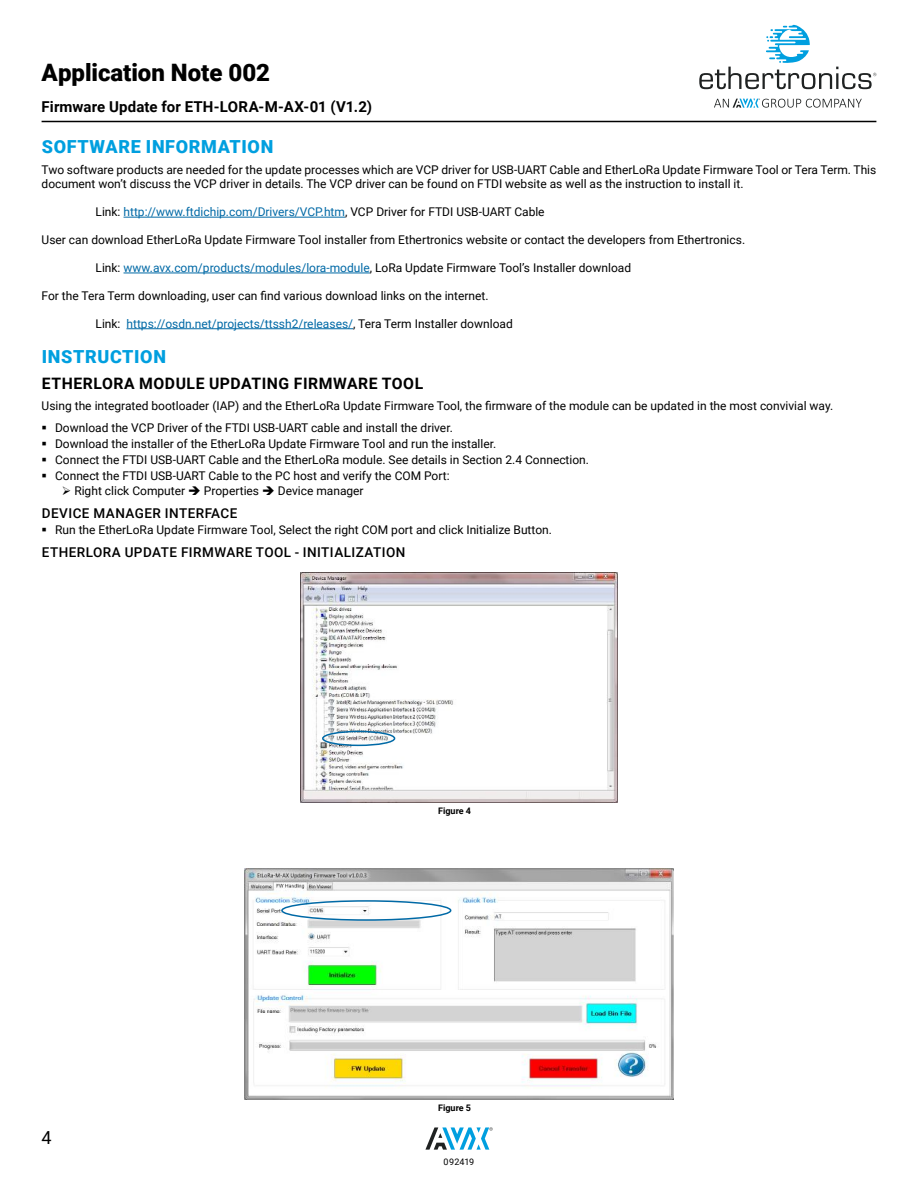
<style>
.page{position:relative;width:918px;height:1188px;background:#fff}
.page>*{position:absolute;margin:0;border:0;box-sizing:border-box;transform-origin:0 0}
.t1{font:900 24px "Roboto";color:#000}
.t2{font:900 18px "Roboto";letter-spacing:.035em;color:#009fdf}
.t3{font:18px "Roboto";color:#000}
.t4{font:700 15.75px "Roboto";letter-spacing:.035em;color:#000}
.t5{font:700 15px "Roboto";letter-spacing:.01em;color:#000}
.t6{font:500 13.5px "Roboto";letter-spacing:.035em;color:#000}
.t7{font:12px/15.8px "Roboto";color:#000}
.t8{font:12px "Roboto";color:#0069a6}
.t9{font:700 9px "Roboto";color:#000}
.t10{font:9px "Roboto";letter-spacing:.02em;color:#000}
.s1{color:#000}
.s2{color:#0069a6}
</style>
<div class="page">
<hr style="left:42px;top:121px;width:834px;height:1px;background:#000">
<svg style="left:699px;top:25px;width:177px;height:64px"></svg>
<svg style="left:714px;top:99px;width:148px;height:9px"></svg>
<svg style="left:425px;top:1127px;width:68px;height:23px"></svg>
<hr style="left:124px;top:217px;width:221px;height:1px;background:#0069a6">
<hr style="left:124px;top:273px;width:246px;height:1px;background:#0069a6">
<hr style="left:126px;top:328px;width:227px;height:1px;background:#0069a6">
<img style="left:245px;top:869px;width:428px;height:231px">
<img style="left:301px;top:572px;width:316px;height:231px">
<div style="left:322px;top:731px;width:73px;height:15px;border:2px solid #0069a6;border-radius:50%"></div>
<div style="left:281px;top:900px;width:170px;height:21px;border:2px solid #0069a6;border-radius:50%"></div>
<h1 class="t1" style="left:42px;top:56px;width:230px">Application Note 002</h1>
<p class="t5" style="left:42px;top:96px;width:332px">Firmware Update for ETH-LORA-M-AX-01 (V1.2)</p>
<h2 class="t2" style="left:42px;top:134px;width:233px">SOFTWARE INFORMATION</h2>
<p class="t7" style="left:42px;top:162px;width:836px;line-height:14.4px">Two software products are needed for the update processes which are VCP driver for USB-UART Cable and EtherLoRa Update Firmware Tool or Tera Term. This document won’t discuss the VCP driver in details. The VCP driver can be found on FTDI website as well as the instruction to install it.</p>
<p class="t8" style="left:96px;top:204px;width:451px"><span class="s1">Link:</span> http://www.ftdichip.com/Drivers/VCP.htm<span class="s1">, VCP Driver for FTDI USB-UART Cable</span></p>
<p class="t7" style="left:42px;top:232px;width:705px">User can download EtherLoRa Update Firmware Tool installer from Ethertronics website or contact the developers from Ethertronics.</p>
<p class="t7" style="left:96px;top:259px;width:537px">Link: <span class="s2">www.avx.com/products/modules/lora-module</span>, LoRa Update Firmware Tool’s Installer download</p>
<p class="t7" style="left:42px;top:287px;width:449px">For the Tera Term downloading, user can find various download links on the internet.</p>
<p class="t8" style="left:96px;top:315px;width:419px"><span class="s1">Link:</span> https://osdn.net/projects/ttssh2/releases/<span class="s1">, Tera Term Installer download</span></p>
<h2 class="t2" style="left:42px;top:344px;width:126px">INSTRUCTION</h2>
<h3 class="t4" style="left:42px;top:372px;width:383px">ETHERLORA MODULE UPDATING FIRMWARE TOOL</h3>
<p class="t7" style="left:55px;top:394px;width:780px;line-height:22.5px;text-indent:-14px">Using the integrated bootloader (IAP) and the EtherLoRa Update Firmware Tool, the firmware of the module can be updated in the most convivial way.<br>Download the VCP Driver of the FTDI USB-UART cable and install the driver.</p>
<p class="t7" style="left:55px;top:435px;width:536px">Download the installer of the EtherLoRa Update Firmware Tool and run the installer.<br>Connect the FTDI USB-UART Cable and the EtherLoRa module. See details in Section 2.4 Connection.<br>Connect the FTDI USB-UART Cable to the PC host and verify the COM Port:</p>
<p class="t7" style="left:62px;top:483px;width:303px">➢ Right click Computer ➔ Properties ➔ Device manager</p>
<p class="t6" style="left:42px;top:504px;width:197px">DEVICE MANAGER INTERFACE</p>
<p class="t7" style="left:55px;top:521px;width:498px">Run the EtherLoRa Update Firmware Tool, Select the right COM port and click Initialize Button.</p>
<p class="t6" style="left:42px;top:543px;width:365px">ETHERLORA UPDATE FIRMWARE TOOL - INITIALIZATION</p>
<p class="t9" style="left:438px;top:804px;width:34px">Figure 4</p>
<h2 class="t3" style="left:42px;top:1125px;width:12px">4</h2>
<p class="t9" style="left:438px;top:1101px;width:34px">Figure 5</p>
<p class="t10" style="left:444px;top:1155px;width:32px">092419</p>
</div>
